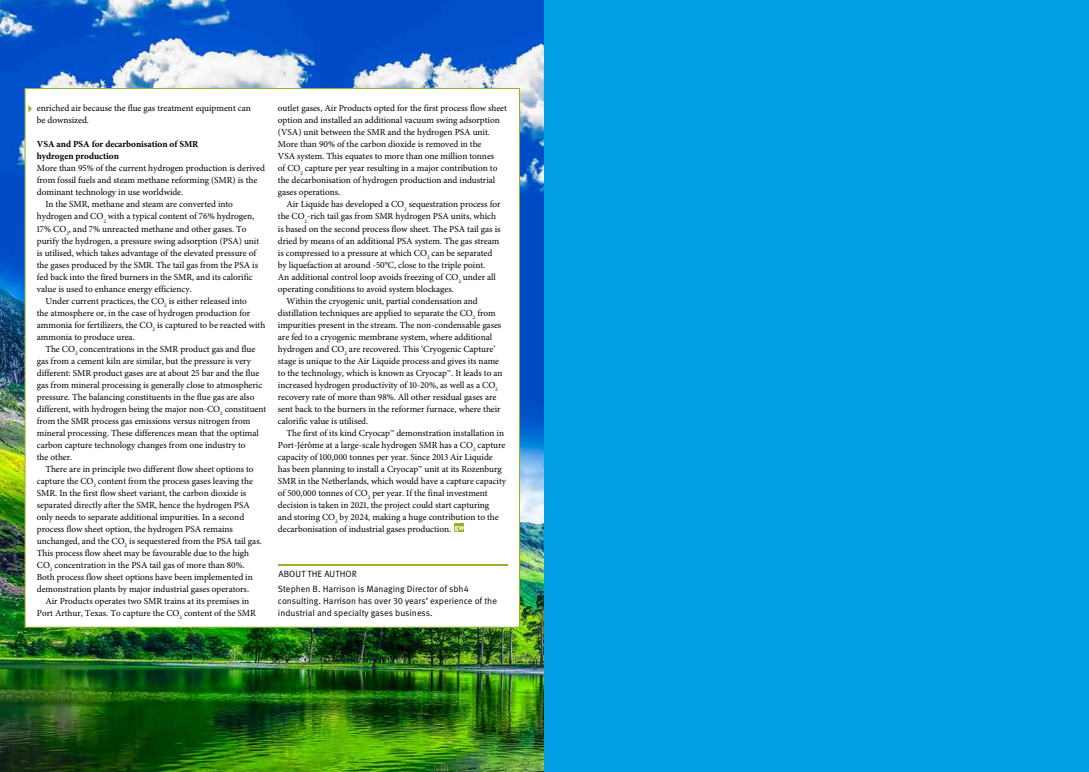
<style>
.page{position:relative;width:1089px;height:772px;background:#fff}
.page>*{position:absolute;margin:0;border:0;box-sizing:border-box;transform-origin:0 0}
.t1{font:9.3px/12px "Minion Pro";letter-spacing:-.005em;color:#000}
.t2{font:700 9.3px/12px "Minion Pro";letter-spacing:-.005em;color:#000}
.t3{font:9px/14.5px "Meta OT Norm";color:#000}
</style>
<div class="page">
<img style="left:0;top:0;width:544px;height:771px">
<div style="left:25px;top:88px;width:495px;height:539px;background:#fff;border:1px solid #93b423"></div>
<div style="left:544px;top:0;width:544px;height:771px;background:#009fe3"></div>
<div style="left:454px;top:523px;width:10px;height:9px;background:#93b423"></div>
<hr style="left:278px;top:564px;width:229px;height:2px;background:#93b423">
<svg style="left:28px;top:105px;width:4px;height:7px"></svg>
<p class="t1" style="left:37px;top:102px;width:215px">enriched air because the flue gas treatment equipment can be downsized.</p>
<p class="t2" style="left:37px;top:138px;width:163px">VSA and PSA for decarbonisation of SMR hydrogen production</p>
<p class="t1" style="left:37px;top:162px;width:230px">More than 95% of the current hydrogen production is derived</p>
<p class="t1" style="left:37px;top:174px;width:222px">from fossil fuels and steam methane reforming (SMR) is the</p>
<p class="t1" style="left:37px;top:186px;width:148px">dominant technology in use worldwide.</p>
<p class="t1" style="left:45px;top:198px;width:189px">In the SMR, methane and steam are converted into</p>
<p class="t1" style="left:37px;top:210px;width:219px">hydrogen and CO<sub>2</sub> with a typical content of 76% hydrogen,</p>
<p class="t1" style="left:37px;top:222px;width:211px">17% CO<sub>2</sub>, and 7% unreacted methane and other gases. To</p>
<p class="t1" style="left:37px;top:234px;width:224px">purify the hydrogen, a pressure swing adsorption (PSA) unit</p>
<p class="t1" style="left:37px;top:246px;width:221px">is utilised, which takes advantage of the elevated pressure of</p>
<p class="t1" style="left:37px;top:258px;width:223px">the gases produced by the SMR. The tail gas from the PSA is</p>
<p class="t1" style="left:37px;top:270px;width:217px">fed back into the fired burners in the SMR, and its calorific</p>
<p class="t1" style="left:37px;top:282px;width:156px">value is used to enhance energy efficiency.</p>
<p class="t1" style="left:45px;top:294px;width:203px">Under current practices, the CO<sub>2</sub> is either released into</p>
<p class="t1" style="left:37px;top:306px;width:215px">the atmosphere or, in the case of hydrogen production for</p>
<p class="t1" style="left:37px;top:318px;width:230px">ammonia for fertilizers, the CO<sub>2</sub> is captured to be reacted with</p>
<p class="t1" style="left:37px;top:330px;width:99px">ammonia to produce urea.</p>
<p class="t1" style="left:45px;top:342px;width:211px">The CO<sub>2</sub> concentrations in the SMR product gas and flue</p>
<p class="t1" style="left:37px;top:354px;width:215px">gas from a cement kiln are similar, but the pressure is very</p>
<p class="t1" style="left:37px;top:366px;width:224px">different: SMR product gases are at about 25 bar and the flue</p>
<p class="t1" style="left:37px;top:378px;width:227px">gas from mineral processing is generally close to atmospheric</p>
<p class="t1" style="left:37px;top:390px;width:219px">pressure. The balancing constituents in the flue gas are also</p>
<p class="t1" style="left:37px;top:402px;width:231px">different, with hydrogen being the major non-CO<sub>2</sub> constituent</p>
<p class="t1" style="left:37px;top:414px;width:215px">from the SMR process gas emissions versus nitrogen from</p>
<p class="t1" style="left:37px;top:426px;width:223px">mineral processing. These differences mean that the optimal</p>
<p class="t1" style="left:37px;top:438px;width:210px">carbon capture technology changes from one industry to</p>
<p class="t1" style="left:37px;top:450px;width:37px">the other.</p>
<p class="t1" style="left:45px;top:462px;width:210px">There are in principle two different flow sheet options to</p>
<p class="t1" style="left:37px;top:474px;width:218px">capture the CO<sub>2</sub> content from the process gases leaving the</p>
<p class="t1" style="left:37px;top:486px;width:211px">SMR. In the first flow sheet variant, the carbon dioxide is</p>
<p class="t1" style="left:37px;top:498px;width:214px">separated directly after the SMR, hence the hydrogen PSA</p>
<p class="t1" style="left:37px;top:510px;width:209px">only needs to separate additional impurities. In a second</p>
<p class="t1" style="left:37px;top:522px;width:198px">process flow sheet option, the hydrogen PSA remains</p>
<p class="t1" style="left:37px;top:534px;width:226px">unchanged, and the CO<sub>2</sub> is sequestered from the PSA tail gas.</p>
<p class="t1" style="left:37px;top:546px;width:214px">This process flow sheet may be favourable due to the high</p>
<p class="t1" style="left:37px;top:558px;width:209px">CO<sub>2</sub> concentration in the PSA tail gas of more than 80%.</p>
<p class="t1" style="left:37px;top:570px;width:217px">Both process flow sheet options have been implemented in</p>
<p class="t1" style="left:37px;top:582px;width:214px">demonstration plants by major industrial gases operators.</p>
<p class="t1" style="left:45px;top:594px;width:205px">Air Products operates two SMR trains at its premises in</p>
<p class="t1" style="left:37px;top:606px;width:220px">Port Arthur, Texas. To capture the CO<sub>2</sub> content of the SMR</p>
<p class="t1" style="left:278px;top:102px;width:231px">outlet gases, Air Products opted for the first process flow sheet option and installed an additional vacuum swing adsorption (VSA) unit between the SMR and the hydrogen PSA unit.<br>More than 90% of the carbon dioxide is removed in the<br>VSA system. This equates to more than one million tonnes<br>of CO<sub>2</sub> capture per year resulting in a major contribution to the decarbonisation of hydrogen production and industrial gases operations.</p>
<p class="t1" style="left:286px;top:198px;width:216px">Air Liquide has developed a CO<sub>2</sub> sequestration process for</p>
<p class="t1" style="left:278px;top:210px;width:220px">the CO<sub>2</sub>-rich tail gas from SMR hydrogen PSA units, which</p>
<p class="t1" style="left:278px;top:222px;width:224px">is based on the second process flow sheet. The PSA tail gas is</p>
<p class="t1" style="left:278px;top:234px;width:223px">dried by means of an additional PSA system. The gas stream</p>
<p class="t1" style="left:278px;top:246px;width:216px">is compressed to a pressure at which CO<sub>2</sub> can be separated</p>
<p class="t1" style="left:278px;top:258px;width:209px">by liquefaction at around -50°C, close to the triple point.</p>
<p class="t1" style="left:278px;top:270px;width:219px">An additional control loop avoids freezing of CO<sub>2</sub> under all</p>
<p class="t1" style="left:278px;top:282px;width:177px">operating conditions to avoid system blockages.</p>
<p class="t1" style="left:286px;top:294px;width:193px">Within the cryogenic unit, partial condensation and</p>
<p class="t1" style="left:278px;top:306px;width:219px">distillation techniques are applied to separate the CO<sub>2</sub> from</p>
<p class="t1" style="left:278px;top:318px;width:225px">impurities present in the stream. The non-condensable gases</p>
<p class="t1" style="left:278px;top:330px;width:216px">are fed to a cryogenic membrane system, where additional</p>
<p class="t1" style="left:278px;top:342px;width:219px">hydrogen and CO<sub>2</sub> are recovered. This ‘Cryogenic Capture’</p>
<p class="t1" style="left:278px;top:354px;width:223px">stage is unique to the Air Liquide process and gives its name</p>
<p class="t1" style="left:278px;top:366px;width:226px">to the technology, which is known as Cryocap™. It leads to an</p>
<p class="t1" style="left:278px;top:378px;width:221px">increased hydrogen productivity of 10-20%, as well as a CO<sub>2</sub></p>
<p class="t1" style="left:278px;top:390px;width:220px">recovery rate of more than 98%. All other residual gases are</p>
<p class="t1" style="left:278px;top:402px;width:224px">sent back to the burners in the reformer furnace, where their</p>
<p class="t1" style="left:278px;top:414px;width:92px">calorific value is utilised.</p>
<p class="t1" style="left:286px;top:426px;width:219px">The first of its kind Cryocap™ demonstration installation in</p>
<p class="t1" style="left:278px;top:438px;width:229px">Port-Jérôme at a large-scale hydrogen SMR has a CO<sub>2</sub> capture</p>
<p class="t1" style="left:278px;top:450px;width:216px">capacity of 100,000 tonnes per year. Since 2013 Air Liquide</p>
<p class="t1" style="left:278px;top:462px;width:225px">has been planning to install a Cryocap™ unit at its Rozenburg</p>
<p class="t1" style="left:278px;top:474px;width:230px">SMR in the Netherlands, which would have a capture capacity</p>
<p class="t1" style="left:278px;top:486px;width:211px">of 500,000 tonnes of CO<sub>2</sub> per year. If the final investment</p>
<p class="t1" style="left:278px;top:498px;width:213px">decision is taken in 2021, the project could start capturing</p>
<p class="t1" style="left:278px;top:510px;width:222px">and storing CO<sub>2</sub> by 2024, making a huge contribution to the</p>
<p class="t1" style="left:278px;top:522px;width:188px">decarbonisation of industrial gases production. <sup>gw</sup></p>
<p class="t3" style="left:278px;top:566px;width:192px">ABOUT THE AUTHOR<br>Stephen B. Harrison is Managing Director of sbh4</p>
<p class="t3" style="left:278px;top:594px;width:221px;line-height:12px">consulting. Harrison has over 30 years’ experience of the industrial and specialty gases business.</p>
</div>
